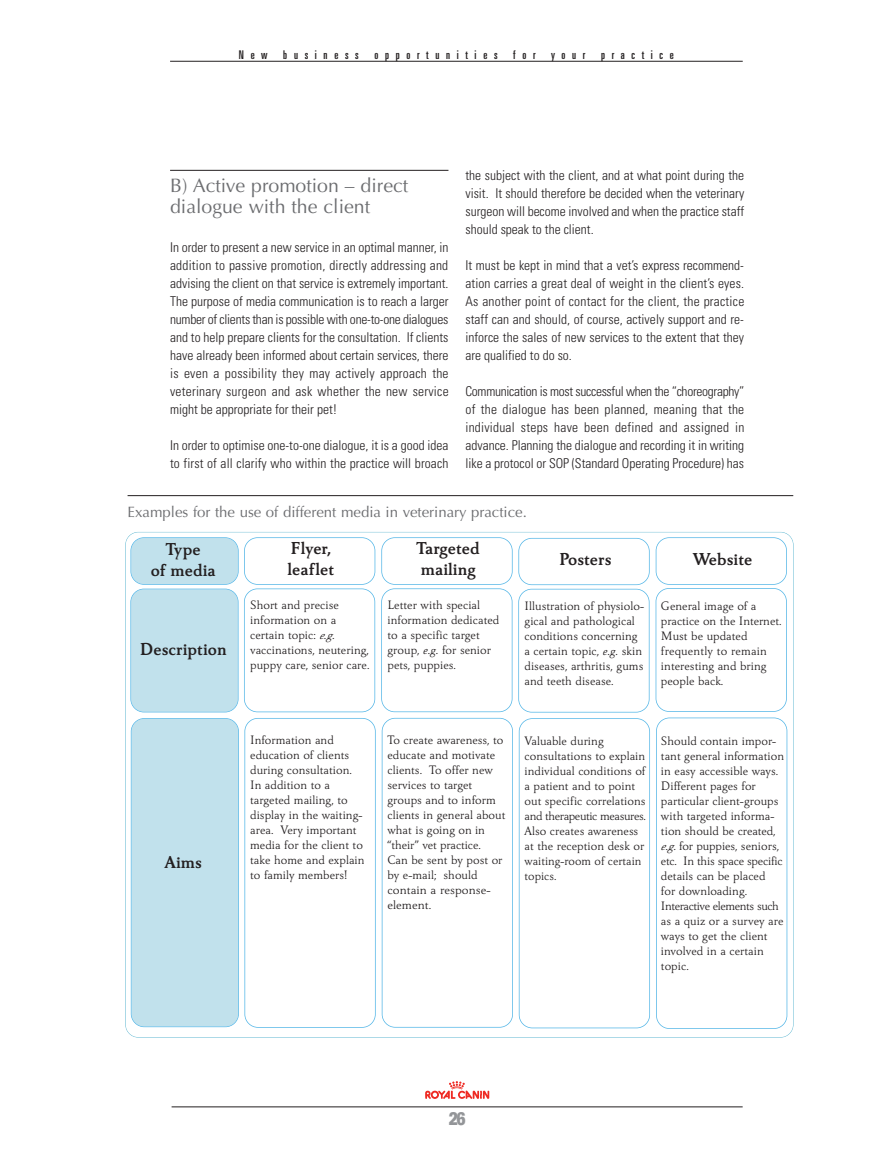
<style>
.page{position:relative;width:893px;height:1170px;background:#fff}
.page>*{position:absolute;margin:0;border:0;box-sizing:border-box;transform-origin:0 0}
.t1{font:19.5px/21px "Optima";color:#6c6d70}
.t2{font:700 18px/21px "Carre Noir";color:#231f20}
.t3{font:900 expanded 18px "Univers";color:#939598;scale:.6 1}
.t4{font:15px "Optima";color:#6c6d70}
.t5{font:300 condensed 13.5px/18px "Univers";color:#231f20;text-align:justify}
.t6{font:300 12.75px/15px "Carre Noir";color:#231f20}
.t7{font:ultra-condensed 12px "Univers";letter-spacing:.555em;color:#231f20}
.s1{font-style:italic}
</style>
<div class="page">
<hr style="left:172px;top:1106px;width:571px;height:1px;background:#231f20">
<svg style="left:425px;top:1081px;width:64px;height:17px"></svg>
<div style="left:656px;top:537px;width:131px;height:47px;border:2px solid #56b7e7;border-radius:14px"></div>
<div style="left:656px;top:588px;width:131px;height:123px;border:2px solid #56b7e7;border-radius:14px"></div>
<div style="left:656px;top:717px;width:131px;height:311px;border:2px solid #56b7e7;border-radius:14px"></div>
<div style="left:518px;top:538px;width:132px;height:47px;border:2px solid #56b7e7;border-radius:14px"></div>
<div style="left:518px;top:588px;width:132px;height:124px;border:2px solid #56b7e7;border-radius:14px"></div>
<div style="left:519px;top:718px;width:131px;height:310px;border:2px solid #56b7e7;border-radius:14px"></div>
<div style="left:381px;top:537px;width:132px;height:47px;border:2px solid #56b7e7;border-radius:14px"></div>
<div style="left:381px;top:588px;width:131px;height:124px;border:2px solid #56b7e7;border-radius:14px"></div>
<div style="left:382px;top:717px;width:131px;height:310px;border:2px solid #56b7e7;border-radius:14px"></div>
<div style="left:244px;top:537px;width:131px;height:47px;border:2px solid #56b7e7;border-radius:14px"></div>
<div style="left:244px;top:588px;width:131px;height:124px;border:2px solid #56b7e7;border-radius:14px"></div>
<div style="left:244px;top:718px;width:132px;height:309px;border:2px solid #56b7e7;border-radius:14px"></div>
<div style="left:131px;top:538px;width:107px;height:46px;background:#c1e1ec;border-radius:13px"></div>
<div style="left:130px;top:537px;width:109px;height:47px;border:2px solid #56b7e7;border-radius:14px"></div>
<div style="left:131px;top:589px;width:107px;height:122px;background:#c1e1ec;border-radius:13px"></div>
<div style="left:130px;top:588px;width:109px;height:124px;border:2px solid #56b7e7;border-radius:14px"></div>
<div style="left:132px;top:718px;width:106px;height:308px;background:#c1e1ec;border-radius:13px"></div>
<div style="left:131px;top:718px;width:108px;height:309px;border:2px solid #56b7e7;border-radius:14px"></div>
<hr style="left:170px;top:61px;width:573px;height:1px;background:#231f20">
<hr style="left:170px;top:170px;width:278px;height:1px;background:#231f20">
<hr style="left:128px;top:495px;width:665px;height:1px;background:#231f20">
<p class="t7" style="left:239px;top:50px;width:30px">New</p>
<p class="t7" style="left:283px;top:50px;width:77px">business</p>
<p class="t7" style="left:374px;top:50px;width:125px">opportunities</p>
<p class="t7" style="left:513px;top:50px;width:24px">for</p>
<p class="t7" style="left:551px;top:50px;width:36px">your</p>
<p class="t7" style="left:601px;top:50px;width:74px">practice</p>
<p class="t5" style="left:465px;top:167px;width:280px">the subject with the client, and at what point during the visit. It should therefore be decided when the veterinary surgeon will become involved and when the practice staff should speak to the client.</p>
<p class="t5" style="left:465px;top:257px;width:280px">It must be kept in mind that a vet’s express recommend&shy;ation carries a great deal of weight in the client’s eyes.<br>As another point of contact for the client, the practice staff can and should, of course, actively support and re&shy;inforce the sales of new services to the extent that they are qualified to do so.</p>
<p class="t5" style="left:465px;top:383px;width:280px">Communication is most successful when the “choreography” of the dialogue has been planned, meaning that the individual steps have been defined and assigned in advance. Planning the dialogue and recording it in writing like a protocol or SOP (Standard Operating Procedure) has</p>
<p class="t4" style="left:128px;top:506px;width:401px">Examples for the use of different media in veterinary practice.</p>
<h2 class="t2" style="left:151px;top:538px;width:67px;text-align:center">Type<br>of media</h2>
<h1 class="t1" style="left:170px;top:176px;width:240px">B) Active promotion – direct dialogue with the client</h1>
<p class="t5" style="left:170px;top:239px;width:280px">In order to present a new service in an optimal manner, in addition to passive promotion, directly addressing and advising the client on that service is extremely important.<br>The purpose of media communication is to reach a larger number of clients than is possible with one-to-one dialogues and to help prepare clients for the consultation. If clients have already been informed about certain services, there is even a possibility they may actively approach the veterinary surgeon and ask whether the new service might be appropriate for their pet!</p>
<p class="t5" style="left:170px;top:437px;width:280px">In order to optimise one-to-one dialogue, it is a good idea to first of all clarify who within the practice will broach</p>
<h2 class="t2" style="left:287px;top:537px;width:48px">Flyer, leaflet</h2>
<p class="t6" style="left:250px;top:597px;width:121px">Short and precise information on a certain topic: <span class="s1">e.g. </span>vaccinations, neutering, puppy care, senior care.</p>
<h2 class="t2" style="left:417px;top:537px;width:65px">Targeted mailing</h2>
<p class="t6" style="left:387px;top:597px;width:113px">Letter with special information dedicated to a specific target group, <span class="s1">e.g.</span> for senior pets, puppies.</p>
<h2 class="t2" style="left:693px;top:547px;width:61px">Website</h2>
<p class="t6" style="left:661px;top:597px;width:122px">General image of a practice on the Internet.<br>Must be updated frequently to remain interesting and bring people back.</p>
<h2 class="t2" style="left:559px;top:547px;width:54px">Posters</h2>
<p class="t6" style="left:524px;top:597px;width:121px">Illustration of physiolo&shy;gical and pathological conditions concerning a certain topic, <span class="s1">e.g.</span> skin diseases, arthritis, gums and teeth disease.</p>
<h2 class="t2" style="left:140px;top:638px;width:88px">Description</h2>
<h2 class="t2" style="left:165px;top:851px;width:39px">Aims</h2>
<p class="t6" style="left:250px;top:732px;width:116px">Information and education of clients during consultation.<br>In addition to a targeted mailing, to display in the waiting&shy;area. Very important media for the client to take home and explain to family members!</p>
<p class="t6" style="left:387px;top:732px;width:119px">To create awareness, to educate and motivate clients. To offer new services to target groups and to inform clients in general about what is going on in “their” vet practice.<br>Can be sent by post or by e-mail; should contain a response&shy;element.</p>
<p class="t6" style="left:524px;top:732px;width:123px">Valuable during consultations to explain individual conditions of a patient and to point out specific correlations and therapeutic measures.<br>Also creates awareness at the reception desk or waiting-room of certain topics.</p>
<p class="t6" style="left:661px;top:732px;width:125px">Should contain impor&shy;tant general information in easy accessible ways.<br>Different pages for particular client-groups with targeted informa&shy;tion should be created, <span class="s1">e.g</span><span class="s1">.</span> for puppies, seniors, etc. In this space specific details can be placed<br>for downloading.<br>Interactive elements such as a quiz or a survey are ways to get the client involved in a certain topic.</p>
<h2 class="t3" style="left:449px;top:1111px;width:29px">26</h2>
</div>
